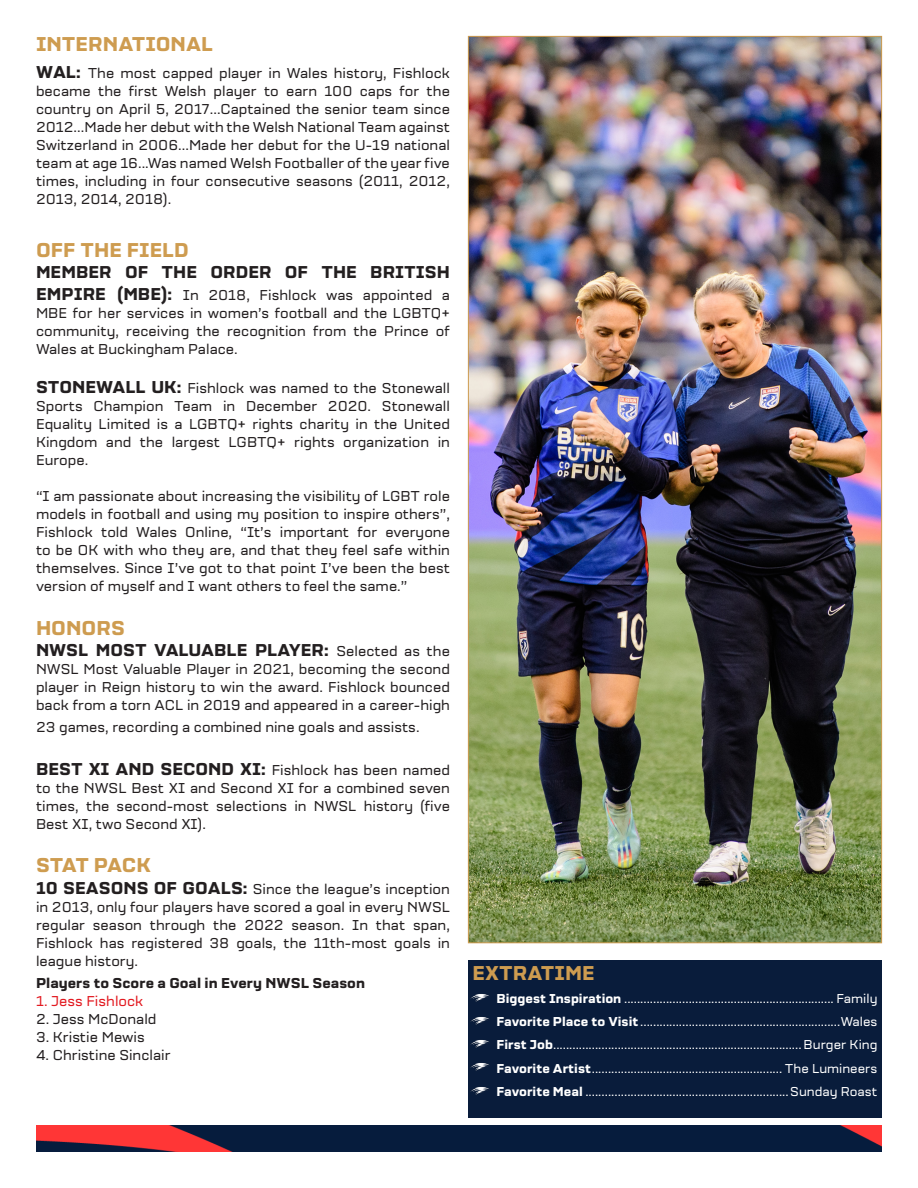
<style>
.page{position:relative;width:918px;height:1188px;background:#fff}
.page>*{position:absolute;margin:0;border:0;box-sizing:border-box;transform-origin:0 0}
.BODY_-_Banner__Black{font:700 21px "Holder";color:#ce9c50}
.BODY_-_Paragraph_10p{font:700 21px "Holder";color:#ce9c50}
.MEDIA_GUIDE_-_Banner{font:700 21px "Holder";color:#ce9c50}
.BODY_-_Paragraph_9_p{font:700 21px "Holder";letter-spacing:-.03em;color:#ce9c50}
.BODY_-_Paragraph_9_p-2{font:700 21px "Holder";color:#ce9c50}
.BODY_-_Paragraph_9_p-3{font:700 18px "Holder";color:#231f20}
.BODY_-_Paragraph_9_p-4{font:15px/18px "Holder";color:#231f20;text-align:justify}
.BODY_-_Paragraph_10p-2{font:15px/18px "Holder";color:#231f20;text-align:justify}
.BODY_-_Paragraph_9_p-5{font:700 15px "Holder";color:#231f20}
.BODY_-_Paragraph_9_p-6{font:15px "Holder";color:#e21a21}
.BOX_-_Flight_Path_He{font:13.5px "Holder";color:#fff}
.s1{font-weight:700;font-size:18px}
.s2{font-weight:400;font-size:15px}
.s3{font-weight:700}
</style>
<div class="page">
<img style="left:36px;top:1125px;width:846px;height:27px">
<img style="left:470px;top:38px;width:410px;height:903px">
<div style="left:468px;top:960px;width:414px;height:158px;background:#091c3b"></div>
<img style="left:470px;top:994px;width:19px;height:8px">
<img style="left:470px;top:1017px;width:19px;height:8px">
<img style="left:470px;top:1040px;width:19px;height:8px">
<img style="left:470px;top:1063px;width:19px;height:8px">
<img style="left:470px;top:1087px;width:19px;height:8px">
<p class="BODY_-_Banner__Black" style="left:36px;top:31px;width:179px">INTERNATIONAL</p>
<p class="BODY_-_Paragraph_10p-2" style="left:36px;top:65px;width:416px"><span class="s1">WAL:</span> The most capped player in Wales history, Fishlock became the first Welsh player to earn 100 caps for the country on April 5, 2017...Captained the senior team since 2012...Made her debut with the Welsh National Team against Switzerland in 2006...Made her debut for the U-19 national team at age 16...Was named Welsh Footballer of the year five times, including in four consecutive seasons (2011, 2012, 2013, 2014, 2018).</p>
<p class="BODY_-_Paragraph_10p" style="left:36px;top:237px;width:154px">OFF THE FIELD</p>
<p class="BODY_-_Paragraph_9_p-3" style="left:36px;top:262px;width:415px">MEMBER OF THE ORDER OF THE BRITISH</p>
<p class="BODY_-_Paragraph_9_p-4" style="left:36px;top:286px;width:416px"><span class="s1">EMPIRE (MBE):</span> In 2018, Fishlock was appointed a MBE for her services in women’s football and the LGBTQ+ community, receiving the recognition from the Prince of Wales at Buckingham Palace.</p>
<p class="BODY_-_Paragraph_9_p-4" style="left:36px;top:380px;width:416px"><span class="s1">STONEWALL UK:</span> Fishlock was named to the Stonewall Sports Champion Team in December 2020. Stonewall Equality Limited is a LGBTQ+ rights charity in the United Kingdom and the largest LGBTQ+ rights organization in Europe.</p>
<p class="BODY_-_Paragraph_9_p-4" style="left:36px;top:488px;width:416px">“I am passionate about increasing the visibility of LGBT role models in football and using my position to inspire others”, Fishlock told Wales Online, “It’s important for everyone to be OK with who they are, and that they feel safe within themselves. Since I’ve got to that point I’ve been the best version of myself and I want others to feel the same.”</p>
<p class="BODY_-_Paragraph_9_p-2" style="left:36px;top:615px;width:91px">HONORS</p>
<p class="BODY_-_Paragraph_9_p-3" style="left:36px;top:640px;width:416px">NWSL MOST VALUABLE PLAYER: <span class="s2">Selected as the</span></p>
<p class="BODY_-_Paragraph_9_p-4" style="left:36px;top:661px;width:416px">NWSL Most Valuable Player in 2021, becoming the second player in Reign history to win the award. Fishlock bounced back from a torn ACL in 2019 and appeared in a career-high</p>
<p class="BODY_-_Paragraph_9_p-4" style="left:36px;top:718px;width:385px">23 games, recording a combined nine goals and assists.</p>
<p class="BODY_-_Paragraph_9_p-4" style="left:36px;top:761px;width:416px"><span class="s1">BEST XI AND SECOND XI:</span> Fishlock has been named to the NWSL Best XI and Second XI for a combined seven times, the second-most selections in NWSL history (five Best XI, two Second XI).</p>
<p class="BODY_-_Paragraph_9_p" style="left:36px;top:853px;width:117px">STAT PACK</p>
<p class="BODY_-_Paragraph_9_p-4" style="left:36px;top:880px;width:416px"><span class="s1">10 SEASONS OF GOALS:</span> Since the league’s inception in 2013, only four players have scored a goal in every NWSL regular season through the 2022 season. In that span, Fishlock has registered 38 goals, the 11th-most goals in league history.</p>
<p class="BODY_-_Paragraph_9_p-5" style="left:36px;top:974px;width:331px">Players to Score a Goal in Every NWSL Season</p>
<p class="BODY_-_Paragraph_9_p-6" style="left:36px;top:993px;width:109px">1. Jess Fishlock</p>
<p class="BODY_-_Paragraph_9_p-4" style="left:36px;top:1011px;width:122px">2. Jess McDonald</p>
<p class="BODY_-_Paragraph_9_p-4" style="left:36px;top:1029px;width:110px">3. Kristie Mewis</p>
<p class="BODY_-_Paragraph_9_p-4" style="left:36px;top:1047px;width:136px">4. Christine Sinclair</p>
<p class="MEDIA_GUIDE_-_Banner" style="left:472px;top:960px;width:124px">EXTRATIME</p>
<p class="BOX_-_Flight_Path_He" style="left:497px;top:991px;width:382px"><span class="s3">Biggest Inspiration</span> ................................................................. Family</p>
<p class="BOX_-_Flight_Path_He" style="left:496px;top:1014px;width:383px"><span class="s3">Favorite Place to Visit</span> ..............................................................Wales</p>
<p class="BOX_-_Flight_Path_He" style="left:496px;top:1037px;width:383px"><span class="s3">First Job</span>.............................................................................Burger King</p>
<p class="BOX_-_Flight_Path_He" style="left:496px;top:1060px;width:382px"><span class="s3">Favorite Artist</span>........................................................... The Lumineers</p>
<p class="BOX_-_Flight_Path_He" style="left:496px;top:1084px;width:383px"><span class="s3">Favorite Meal</span> ...............................................................Sunday Roast</p>
</div>
